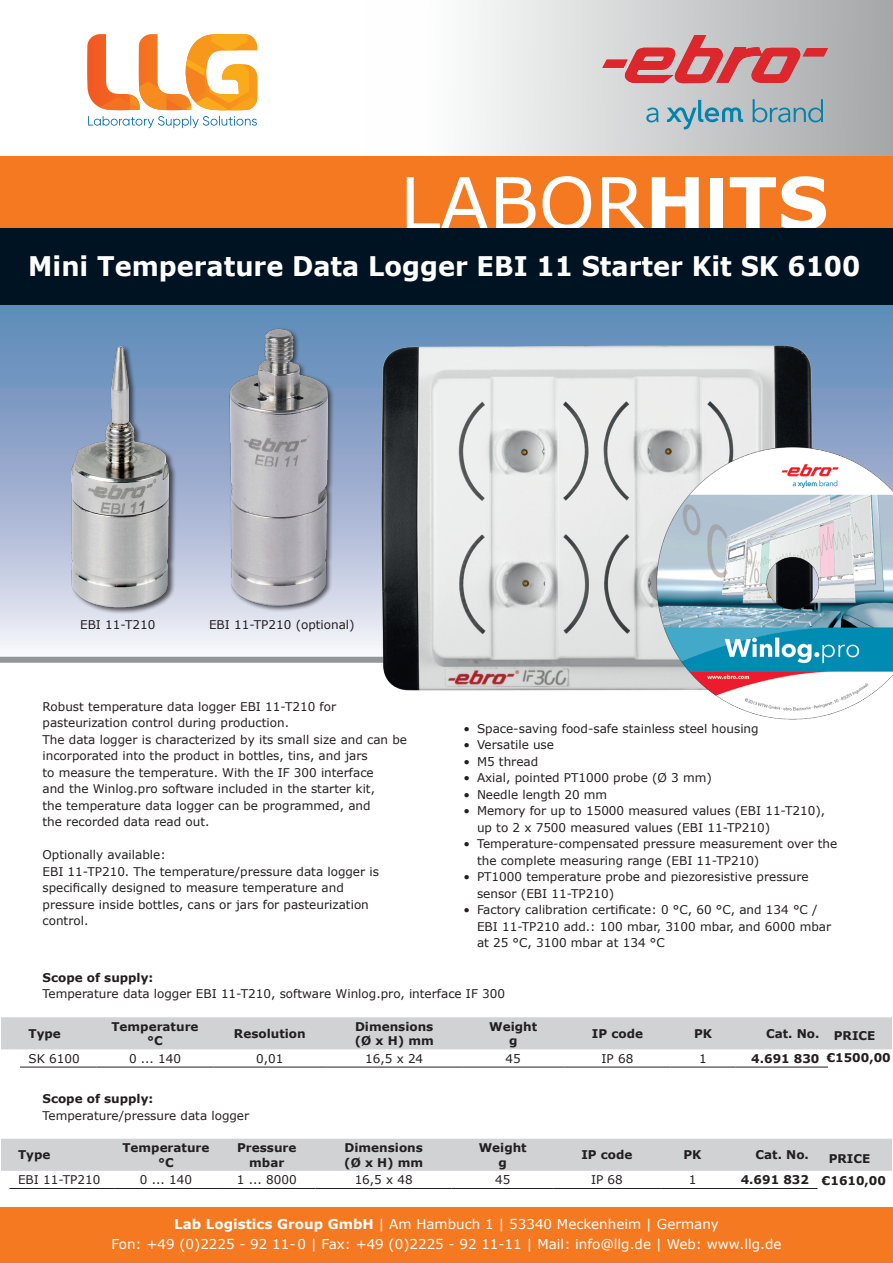
<style>
.page{position:relative;width:893px;height:1263px;background:#fff}
.page>*{position:absolute;margin:0;border:0;box-sizing:border-box;transform-origin:0 0}
.t1{font:72px "Verdana";color:#fff}
.t2{font:700 27px "Verdana";color:#fff;scale:.95 1}
.t3{font:13.5px/20px "Verdana";color:#fff;text-align:center}
.Fließtext{font:12px/16.5px "Verdana";color:#231f20}
.Fließtext-2{font:700 12px "Verdana";color:#231f20}
.t4{font:700 12px "Verdana";color:#221e1f}
.s1{font-weight:700}
.s2{font-family:"DIN Black Alternate"}
</style>
<div class="page">
<div style="left:364px;top:0;width:529px;height:191px;background:linear-gradient(to right,#fff,#a6a7a9)"></div>
<div style="left:0;top:1208px;width:893px;height:55px;background:#f47921"></div>
<svg style="left:87px;top:34px;width:171px;height:94px"></svg>
<div style="left:0;top:156px;width:893px;height:73px;background:#f47921"></div>
<svg style="left:0;top:305px;width:380px;height:352px"></svg>
<div style="left:1px;top:1017px;width:891px;height:32px;background:#d1d2d4"></div>
<hr style="left:20px;top:1067px;width:77px;height:1px;background:#231f20">
<hr style="left:97px;top:1067px;width:116px;height:1px;background:#231f20">
<hr style="left:213px;top:1067px;width:113px;height:1px;background:#231f20">
<hr style="left:326px;top:1067px;width:136px;height:1px;background:#231f20">
<hr style="left:462px;top:1067px;width:102px;height:1px;background:#231f20">
<hr style="left:564px;top:1067px;width:107px;height:1px;background:#231f20">
<hr style="left:671px;top:1067px;width:64px;height:1px;background:#231f20">
<hr style="left:735px;top:1067px;width:93px;height:1px;background:#231f20">
<div style="left:0;top:657px;width:893px;height:6px;background:#939598"></div>
<div style="left:1px;top:1139px;width:891px;height:32px;background:#d1d2d4"></div>
<hr style="left:10px;top:1188px;width:104px;height:1px;background:#231f20">
<hr style="left:114px;top:1188px;width:104px;height:1px;background:#231f20">
<hr style="left:218px;top:1188px;width:98px;height:1px;background:#231f20">
<hr style="left:316px;top:1188px;width:136px;height:1px;background:#231f20">
<hr style="left:452px;top:1188px;width:102px;height:1px;background:#231f20">
<hr style="left:554px;top:1188px;width:106px;height:1px;background:#231f20">
<hr style="left:660px;top:1188px;width:65px;height:1px;background:#231f20">
<hr style="left:725px;top:1188px;width:92px;height:1px;background:#231f20">
<img style="left:380px;top:305px;width:513px;height:415px">
<svg style="left:667px;top:100px;width:76px;height:29px;background:#94b7c2"></svg>
<svg style="left:646px;top:108px;width:12px;height:14px"></svg>
<svg style="left:753px;top:99px;width:70px;height:23px;background:#8bacb7"></svg>
<svg style="left:602px;top:35px;width:226px;height:48px;background:#ce8588"></svg>
<div style="left:0;top:228px;width:893px;height:77px;background:#001322"></div>
<img style="left:0;top:342px;width:132px;height:274px">
<img style="left:132px;top:322px;width:298px;height:298px">
<h1 class="t1" style="left:400px;top:154px;width:430px">LABOR<span class="s1">H</span><span class="s2">I</span><span class="s1">TS</span></h1>
<p class="t2" style="left:28px;top:247px;width:877px">Mini Temperature Data Logger EBI 11 Starter Kit SK 6100</p>
<p class="Fließtext" style="left:80px;top:616px;width:77px">EBI 11-T210</p>
<p class="Fließtext" style="left:209px;top:616px;width:147px">EBI 11-TP210 (optional)</p>
<p class="Fließtext" style="left:43px;top:698px;width:295px">Robust temperature data logger EBI 11-T210 for pasteurization control during production.</p>
<p class="Fließtext" style="left:43px;top:731px;width:366px">The data logger is characterized by its small size and can be incorporated into the product in bottles, tins, and jars</p>
<p class="Fließtext" style="left:43px;top:764px;width:333px">to measure the temperature. With the IF 300 interface</p>
<p class="Fließtext" style="left:43px;top:781px;width:334px">and the Winlog.pro software included in the starter kit,</p>
<p class="Fließtext" style="left:43px;top:797px;width:330px">the temperature data logger can be programmed, and</p>
<p class="Fließtext" style="left:43px;top:814px;width:168px">the recorded data read out.</p>
<p class="Fließtext" style="left:43px;top:847px;width:125px">Optionally available:</p>
<p class="Fließtext" style="left:43px;top:863px;width:338px">EBI 11-TP210. The temperature/pressure data logger is specifically designed to measure temperature and</p>
<p class="Fließtext" style="left:43px;top:896px;width:328px">pressure inside bottles, cans or jars for pasteurization control.</p>
<p class="Fließtext" style="left:463px;top:720px;width:297px">• Space-saving food-safe stainless steel housing</p>
<p class="Fließtext" style="left:463px;top:737px;width:92px">• Versatile use</p>
<p class="Fließtext" style="left:463px;top:753px;width:76px">• M5 thread</p>
<p class="Fließtext" style="left:463px;top:770px;width:250px">• Axial, pointed PT1000 probe (Ø 3 mm)</p>
<p class="Fließtext" style="left:463px;top:786px;width:145px">• Needle length 20 mm</p>
<p class="Fließtext" style="left:463px;top:803px;width:363px">• Memory for up to 15000 measured values (EBI 11-T210),</p>
<p class="Fließtext" style="left:477px;top:819px;width:295px">up to 2 x 7500 measured values (EBI 11-TP210)</p>
<p class="Fließtext" style="left:477px;top:836px;width:362px;text-indent:-14px">• Temperature-compensated pressure measurement over the the complete measuring range (EBI 11-TP210)</p>
<p class="Fließtext" style="left:477px;top:869px;width:333px;text-indent:-14px">• PT1000 temperature probe and piezoresistive pressure sensor (EBI 11-TP210)</p>
<p class="Fließtext" style="left:463px;top:902px;width:356px">• Factory calibration certificate: 0 °C, 60 °C, and 134 °C /</p>
<p class="Fließtext" style="left:477px;top:918px;width:356px">EBI 11-TP210 add.: 100 mbar, 3100 mbar, and 6000 mbar</p>
<p class="Fließtext" style="left:477px;top:935px;width:189px">at 25 °C, 3100 mbar at 134 °C</p>
<p class="Fließtext-2" style="left:43px;top:969px;width:112px">Scope of supply:</p>
<p class="Fließtext" style="left:43px;top:985px;width:464px">Temperature data logger EBI 11-T210, software Winlog.pro, interface IF 300</p>
<p class="Fließtext-2" style="left:355px;top:1018px;width:80px">Dimensions</p>
<p class="Fließtext-2" style="left:355px;top:1032px;width:81px">(Ø x H) mm</p>
<p class="Fließtext-2" style="left:489px;top:1018px;width:50px">Weight</p>
<p class="Fließtext-2" style="left:509px;top:1032px;width:10px">g</p>
<p class="Fließtext-2" style="left:111px;top:1018px;width:89px">Temperature</p>
<p class="Fließtext-2" style="left:147px;top:1032px;width:17px">°C</p>
<p class="Fließtext-2" style="left:234px;top:1025px;width:73px">Resolution</p>
<p class="Fließtext-2" style="left:592px;top:1025px;width:53px">IP code</p>
<p class="Fließtext-2" style="left:694px;top:1025px;width:20px">PK</p>
<p class="Fließtext-2" style="left:766px;top:1025px;width:55px">Cat. No.</p>
<p class="Fließtext-2" style="left:29px;top:1025px;width:34px">Type</p>
<p class="Fließtext-2" style="left:834px;top:1027px;width:43px">PRICE</p>
<p class="t4" style="left:827px;top:1049px;width:66px">€1500,00</p>
<p class="Fließtext" style="left:29px;top:1050px;width:53px">SK 6100</p>
<p class="Fließtext" style="left:129px;top:1050px;width:54px">0 ... 140</p>
<p class="Fließtext" style="left:256px;top:1050px;width:29px">0,01</p>
<p class="Fließtext" style="left:365px;top:1050px;width:60px">16,5 x 24</p>
<p class="Fließtext" style="left:506px;top:1050px;width:17px">45</p>
<p class="Fließtext" style="left:602px;top:1050px;width:33px">IP 68</p>
<p class="Fließtext" style="left:699px;top:1050px;width:9px">1</p>
<p class="Fließtext-2" style="left:751px;top:1050px;width:70px">4.691 830</p>
<p class="Fließtext-2" style="left:43px;top:1090px;width:112px">Scope of supply:</p>
<p class="Fließtext" style="left:43px;top:1107px;width:208px">Temperature/pressure data logger</p>
<p class="Fließtext-2" style="left:18px;top:1146px;width:34px">Type</p>
<p class="Fließtext-2" style="left:122px;top:1139px;width:89px">Temperature</p>
<p class="Fließtext-2" style="left:158px;top:1154px;width:17px">°C</p>
<p class="Fließtext-2" style="left:237px;top:1139px;width:61px">Pressure</p>
<p class="Fließtext-2" style="left:249px;top:1154px;width:37px">mbar</p>
<p class="Fließtext-2" style="left:344px;top:1139px;width:80px">Dimensions</p>
<p class="Fließtext-2" style="left:344px;top:1154px;width:81px">(Ø x H) mm</p>
<p class="Fließtext-2" style="left:479px;top:1139px;width:50px">Weight</p>
<p class="Fließtext-2" style="left:499px;top:1154px;width:10px">g</p>
<p class="Fließtext-2" style="left:581px;top:1146px;width:53px">IP code</p>
<p class="Fließtext-2" style="left:683px;top:1146px;width:20px">PK</p>
<p class="Fließtext-2" style="left:756px;top:1146px;width:55px">Cat. No.</p>
<p class="Fließtext" style="left:18px;top:1171px;width:84px">EBI 11-TP210</p>
<p class="Fließtext" style="left:140px;top:1171px;width:54px">0 ... 140</p>
<p class="Fließtext" style="left:237px;top:1171px;width:61px">1 ... 8000</p>
<p class="Fließtext" style="left:355px;top:1171px;width:60px">16,5 x 48</p>
<p class="Fließtext" style="left:495px;top:1171px;width:17px">45</p>
<p class="Fließtext" style="left:591px;top:1171px;width:33px">IP 68</p>
<p class="Fließtext" style="left:689px;top:1171px;width:9px">1</p>
<p class="Fließtext-2" style="left:741px;top:1171px;width:70px">4.691 832</p>
<p class="t3" style="left:111px;top:1213px;width:671px"><span class="s1">Lab Logistics Group GmbH</span> | Am Hambuch 1 | 53340 Meckenheim | Germany<br>Fon: +49 (0)2225 - 92 11-0 | Fax: +49 (0)2225 - 92 11-11 | Mail: info@llg.de | Web: www.llg.de</p>
<p class="Fließtext-2" style="left:829px;top:1150px;width:43px">PRICE</p>
<p class="t4" style="left:822px;top:1172px;width:66px">€1610,00</p>
</div>
